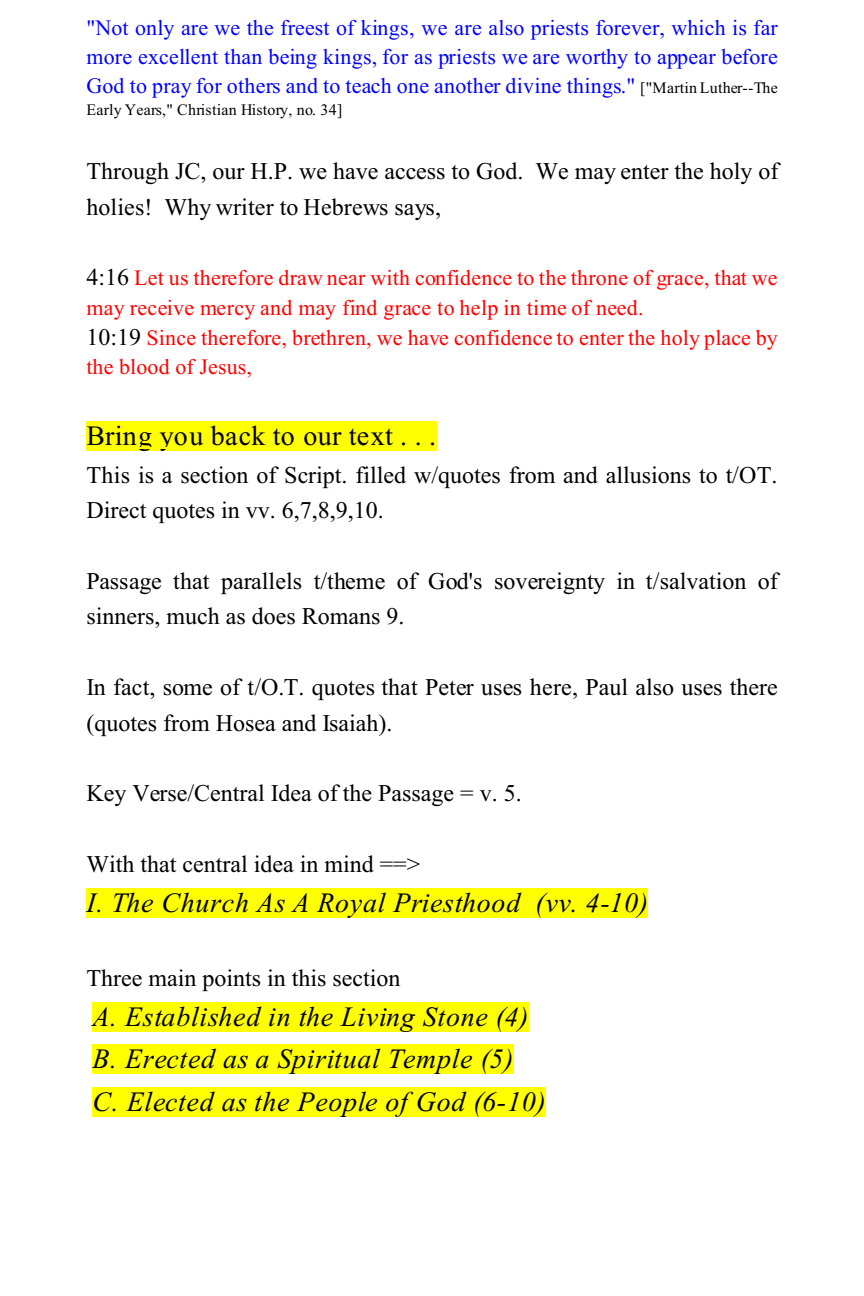
<style>
.page{position:relative;width:864px;height:1296px;background:#fff}
.page>*{position:absolute;margin:0;border:0;box-sizing:border-box;transform-origin:0 0}
.t1{font:italic 28px/42.6px "Times New Roman";letter-spacing:.025em;color:#000}
.t2{font:28px "Times New Roman";letter-spacing:.01em;color:#000}
.t3{font:24px/35.6px "Times New Roman";color:#000}
.t4{font:22px/28.6px "Times New Roman";letter-spacing:.01em;color:#00f;text-align:justify}
.t5{font:22px/29.6px "Times New Roman";letter-spacing:.01em;color:#f00}
.t6{font:16px "Times New Roman";letter-spacing:.015em;color:#000}
.s1{font-size:16px;color:#000}
.s2{font-size:24px;color:#000}
</style>
<div class="page">
<div style="left:86px;top:421px;width:351px;height:29px;background:#ff0"></div>
<div style="left:86px;top:889px;width:562px;height:29px;background:#ff0"></div>
<div style="left:92px;top:1002px;width:437px;height:29px;background:#ff0"></div>
<div style="left:92px;top:1045px;width:422px;height:29px;background:#ff0"></div>
<div style="left:92px;top:1087px;width:454px;height:29px;background:#ff0"></div>
<p class="t4" style="left:86px;top:16px;width:693px">"Not only are we the freest of kings, we are also priests forever, which is far more excellent than being kings, for as priests we are worthy to appear before God to pray for others and to teach one another divine things." <span class="s1">["Martin Luther--The</span></p>
<p class="t6" style="left:86px;top:104px;width:257px">Early Years," Christian History, no. 34]</p>
<p class="t3" style="left:86px;top:156px;width:693px">Through JC, our H.P. we have access to God. We may enter the holy of holies! Why writer to Hebrews says,</p>
<p class="t5" style="left:86px;top:265px;width:693px"><span class="s2">4:16</span> Let us therefore draw near with confidence to the throne of grace, that we may receive mercy and may find grace to help in time of need.<br><span class="s2">10:19</span> Since therefore, brethren, we have confidence to enter the holy place by the blood of Jesus,</p>
<p class="t2" style="left:86px;top:425px;width:351px">Bring you back to our text . . .</p>
<p class="t3" style="left:86px;top:460px;width:693px">This is a section of Script. filled w/quotes from and allusions to t/OT.<br>Direct quotes in vv. 6,7,8,9,10.</p>
<p class="t3" style="left:86px;top:565px;width:693px">Passage that parallels t/theme of God's sovereignty in t/salvation of sinners, much as does Romans 9.</p>
<p class="t3" style="left:86px;top:672px;width:693px">In fact, some of t/O.T. quotes that Peter uses here, Paul also uses there (quotes from Hosea and Isaiah).</p>
<p class="t3" style="left:86px;top:778px;width:437px">Key Verse/Central Idea of the Passage = v. 5.</p>
<p class="t3" style="left:86px;top:849px;width:335px">With that central idea in mind ==&gt;</p>
<p class="t1" style="left:86px;top:884px;width:563px">I. The Church As A Royal Priesthood (vv. 4-10)</p>
<p class="t3" style="left:86px;top:962px;width:315px">Three main points in this section</p>
<p class="t1" style="left:92px;top:998px;width:455px">A. Established in the Living Stone (4)<br>B. Erected as a Spiritual Temple (5)<br>C. Elected as the People of God (6-10)</p>
</div>
